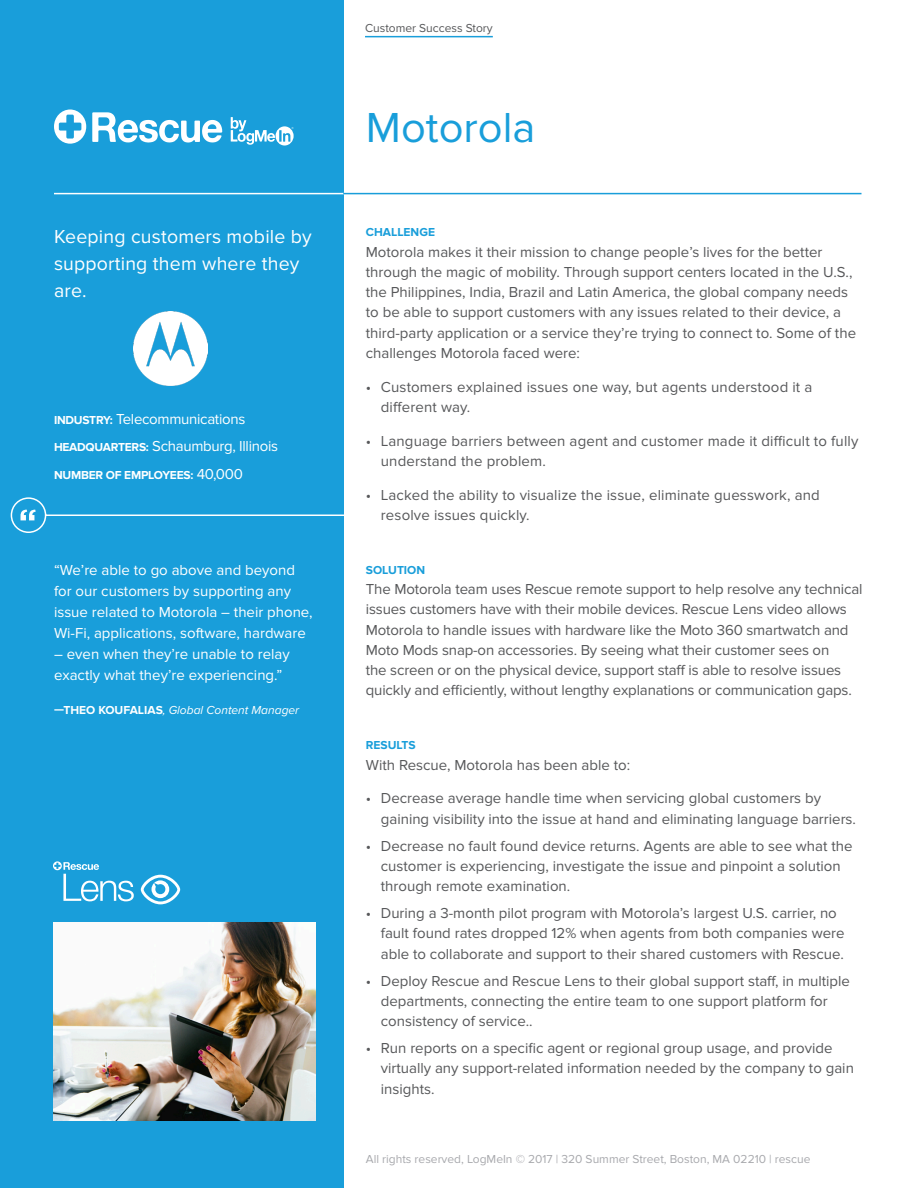
<style>
.page{position:relative;width:918px;height:1188px;background:#fff}
.page>*{position:absolute;margin:0;border:0;box-sizing:border-box;transform-origin:0 0}
.t1{font:43.5px "Proxima Nova";color:#199eda}
.t2{font:19.5px/27px "Proxima Nova";letter-spacing:.01em;color:#fff}
.t3{font:15px/20.2px "Proxima Nova";color:#57585a}
.t4{font:15px/21px "Proxima Nova";color:#fff}
.t5{font:15px/27.8px "Proxima Nova";letter-spacing:-.02em;color:#fff}
.t6{font:12px "Proxima Nova";color:#a8a9ad}
.t7{font:italic 12px "Proxima Nova";color:#fff}
.t8{font:700 12px "Proxima Nova";letter-spacing:-.02em;color:#fff}
.t9{font:700 12px "Proxima Nova";color:#199eda}
.t10{font:12px "Proxima Nova";color:#57585a}
.s1{font-weight:700;font-size:12px}
.s2{font-weight:400;font-size:15px}
.s3{font-weight:700;font-style:normal}
</style>
<div class="page">
<div style="left:0;top:0;width:344px;height:1188px;background:#199eda"></div>
<img style="left:54px;top:923px;width:262px;height:197px">
<hr style="left:365px;top:36px;width:128px;height:1px;background:#199eda">
<hr style="left:54px;top:193px;width:294px;height:1px;background:#fff">
<hr style="left:343px;top:193px;width:519px;height:1px;background:#199eda">
<svg style="left:10px;top:497px;width:334px;height:36px"></svg>
<svg style="left:231px;top:117px;width:63px;height:29px"></svg>
<svg style="left:54px;top:110px;width:32px;height:34px"></svg>
<svg style="left:92px;top:112px;width:130px;height:31px"></svg>
<img style="left:133px;top:312px;width:75px;height:73px">
<svg style="left:141px;top:875px;width:39px;height:29px"></svg>
<svg style="left:53px;top:861px;width:81px;height:40px"></svg>
<h2 class="t2" style="left:54px;top:224px;width:259px">Keeping customers mobile by supporting them where they are.</h2>
<p class="t5" style="left:54px;top:405px;width:226px"><span class="s1">INDUSTRY:</span> Telecommunications<br><span class="s1">HEADQUARTERS:</span> Schaumburg, Illinois</p>
<p class="t8" style="left:54px;top:468px;width:190px">NUMBER OF EMPLOYEES: <span class="s2">40,000</span></p>
<p class="t4" style="left:54px;top:560px;width:260px">“We’re able to go above and beyond for our customers by supporting any issue related to Motorola – their phone, Wi-Fi, applications, software, hardware</p>
<p class="t4" style="left:54px;top:644px;width:237px">– even when they’re unable to relay exactly what they’re experiencing.”</p>
<p class="t7" style="left:54px;top:704px;width:247px"><span class="s3">—THEO KOUFALIAS</span>, Global Content Manager</p>
<p class="t10" style="left:365px;top:21px;width:129px">Customer Success Story</p>
<h1 class="t1" style="left:366px;top:103px;width:171px">Motorola</h1>
<p class="t9" style="left:366px;top:225px;width:71px">CHALLENGE</p>
<p class="t3" style="left:366px;top:242px;width:492px">Motorola makes it their mission to change people’s lives for the better through the magic of mobility. Through support centers located in the U.S., the Philippines, India, Brazil and Latin America, the global company needs to be able to support customers with any issues related to their device, a third-party application or a service they’re trying to connect to. Some of the challenges Motorola faced were:</p>
<p class="t3" style="left:381px;top:377px;width:433px;text-indent:-15px">• Customers explained issues one way, but agents understood it a different way.</p>
<p class="t3" style="left:381px;top:431px;width:479px;text-indent:-15px">• Language barriers between agent and customer made it difficult to fully understand the problem.</p>
<p class="t3" style="left:381px;top:485px;width:440px;text-indent:-15px">• Lacked the ability to visualize the issue, eliminate guesswork, and resolve issues quickly.</p>
<p class="t9" style="left:366px;top:563px;width:61px">SOLUTION</p>
<p class="t3" style="left:366px;top:579px;width:498px">The Motorola team uses Rescue remote support to help resolve any technical issues customers have with their mobile devices. Rescue Lens video allows Motorola to handle issues with hardware like the Moto 360 smartwatch and Moto Mods snap-on accessories. By seeing what their customer sees on<br>the screen or on the physical device, support staff is able to resolve issues quickly and efficiently, without lengthy explanations or communication gaps.</p>
<p class="t9" style="left:366px;top:738px;width:51px">RESULTS</p>
<p class="t3" style="left:366px;top:755px;width:266px">With Rescue, Motorola has been able to:</p>
<p class="t3" style="left:381px;top:788px;width:477px;text-indent:-15px">• Decrease average handle time when servicing global customers by gaining visibility into the issue at hand and eliminating language barriers.</p>
<p class="t3" style="left:381px;top:836px;width:473px;text-indent:-15px">• Decrease no fault found device returns. Agents are able to see what the customer is experiencing, investigate the issue and pinpoint a solution through remote examination.</p>
<p class="t3" style="left:381px;top:903px;width:465px;text-indent:-15px">• During a 3-month pilot program with Motorola’s largest U.S. carrier, no fault found rates dropped 12% when agents from both companies were able to collaborate and support to their shared customers with Rescue.</p>
<p class="t3" style="left:381px;top:971px;width:471px;text-indent:-15px">• Deploy Rescue and Rescue Lens to their global support staff, in multiple departments, connecting the entire team to one support platform for consistency of service..</p>
<p class="t3" style="left:381px;top:1038px;width:475px;text-indent:-15px">• Run reports on a specific agent or regional group usage, and provide virtually any support-related information needed by the company to gain insights.</p>
<p class="t6" style="left:366px;top:1152px;width:446px">All rights reserved, LogMeIn © 2017 | 320 Summer Street, Boston, MA 02210 | rescue</p>
</div>
